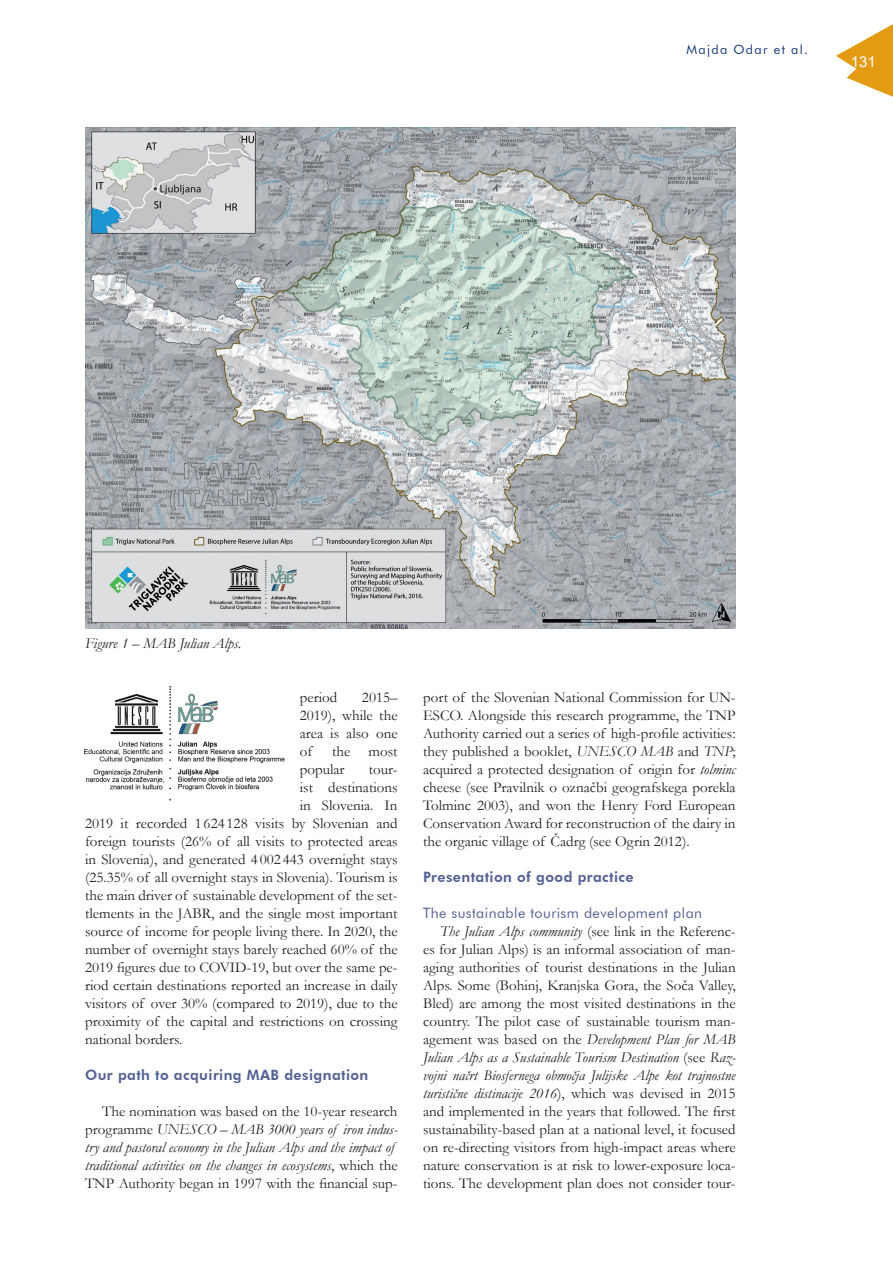
<style>
.page{position:relative;width:893px;height:1263px;background:#fff}
.page>*{position:absolute;margin:0;border:0;box-sizing:border-box;transform-origin:0 0}
.t1{font:15px/18px "Garamond";color:#231f20;text-align:justify}
.t2{font:italic 15px/18px "Garamond";color:#231f20}
.t3{font:15px "Arial";color:#fff}
.t4{font:800 14.25px "Futura BT";letter-spacing:.03em;color:#536194}
.t5{font:14.25px "Futura BT";letter-spacing:.03em;color:#536194}
.t6{font:12.75px "Futura BT";letter-spacing:.1em;color:#143977}
.s1{font-style:normal}
.s2{font-style:italic}
</style>
<div class="page">
<svg style="left:836px;top:24px;width:57px;height:73px"></svg>
<img style="left:84px;top:686px;width:201px;height:114px">
<img style="left:85px;top:128px;width:651px;height:500px">
<p class="t6" style="left:687px;top:42px;width:123px">Majda Odar et al.</p>
<p class="t3" style="left:851px;top:51px;width:27px">131</p>
<p class="t2" style="left:85px;top:634px;width:158px">Figure 1 – MAB Julian Alps.</p>
<p class="t1" style="left:300px;top:688px;width:39px">period</p>
<p class="t1" style="left:300px;top:688px;width:99px;text-indent:62px">2015– 2019), while the area is also one of</p>
<p class="t1" style="left:300px;top:742px;width:99px;text-indent:32px">the most popular</p>
<p class="t1" style="left:369px;top:760px;width:30px">tour-</p>
<p class="t1" style="left:300px;top:778px;width:99px">ist destinations</p>
<p class="t1" style="left:300px;top:796px;width:99px">in Slovenia. In</p>
<p class="t1" style="left:85px;top:814px;width:314px">2019 it recorded 1 624 128 visits by Slovenian and</p>
<p class="t1" style="left:85px;top:832px;width:314px">foreign tourists (26% of all visits to protected areas</p>
<p class="t1" style="left:85px;top:850px;width:314px">in Slovenia), and generated 4 002 443 overnight stays</p>
<p class="t1" style="left:85px;top:868px;width:314px">(25.35% of all overnight stays in Slovenia). Tourism is</p>
<p class="t1" style="left:85px;top:886px;width:314px">the main driver of sustainable development of the set-</p>
<p class="t1" style="left:85px;top:904px;width:314px">tlements in the JABR, and the single most important</p>
<p class="t1" style="left:85px;top:922px;width:314px">source of income for people living there. In 2020, the</p>
<p class="t1" style="left:85px;top:940px;width:314px">number of overnight stays barely reached 60% of the</p>
<p class="t1" style="left:85px;top:958px;width:314px">2019 figures due to COVID-19, but over the same pe-</p>
<p class="t1" style="left:85px;top:976px;width:314px">riod certain destinations reported an increase in daily</p>
<p class="t1" style="left:85px;top:994px;width:314px">visitors of over 30% (compared to 2019), due to the</p>
<p class="t1" style="left:85px;top:1012px;width:314px">proximity of the capital and restrictions on crossing</p>
<p class="t1" style="left:85px;top:1030px;width:99px">national borders.</p>
<p class="t4" style="left:85px;top:1066px;width:285px">Our path to acquiring MAB designation</p>
<p class="t2" style="left:85px;top:1102px;width:314px;text-indent:17px"><span class="s1">The nomination was based on the 10-year research programme</span> UNESCO – MAB 3000 years of iron indus&shy;try and pastoral economy in the Julian Alps and the impact of traditional activities on the changes in ecosystems<span class="s1">, which the TNP Authority began in 1997 with the financial sup-</span></p>
<p class="t1" style="left:423px;top:688px;width:314px">port of the Slovenian National Commission for UN-ESCO. Alongside this research programme, the TNP Authority carried out a series of high-profile activities: they published a booklet, <span class="s2">UNESCO MAB</span> and <span class="s2">TNP</span>; acquired a protected designation of origin for <span class="s2">tolminc </span>cheese (see Pravilnik o označbi geografskega porekla Tolminc 2003), and won the Henry Ford European Conservation Award for reconstruction of the dairy in the organic village of Čadrg (see Ogrin 2012).</p>
<p class="t4" style="left:423px;top:868px;width:212px">Presentation of good practice</p>
<p class="t5" style="left:423px;top:904px;width:281px">The sustainable tourism development plan</p>
<p class="t1" style="left:423px;top:922px;width:314px;text-indent:17px"><span class="s2">The Julian Alps community</span> (see link in the Referenc&shy;es for Julian Alps) is an informal association of man&shy;aging authorities of tourist destinations in the Julian Alps. Some (Bohinj, Kranjska Gora, the Soča Valley, Bled) are among the most visited destinations in the country. The pilot case of sustainable tourism man&shy;agement was based on the <span class="s2">Development Plan for MAB Julian Alps as a Sustainable Tourism Destination</span> (see <span class="s2">Raz&shy;vojni načrt Biosfernega območja Julijske Alpe kot trajnostne turistične distinacije 2016</span>), which was devised in 2015 and implemented in the years that followed. The first sustainability-based plan at a national level, it focused on re-directing visitors from high-impact areas where nature conservation is at risk to lower-exposure loca&shy;tions. The development plan does not consider tour-</p>
</div>
